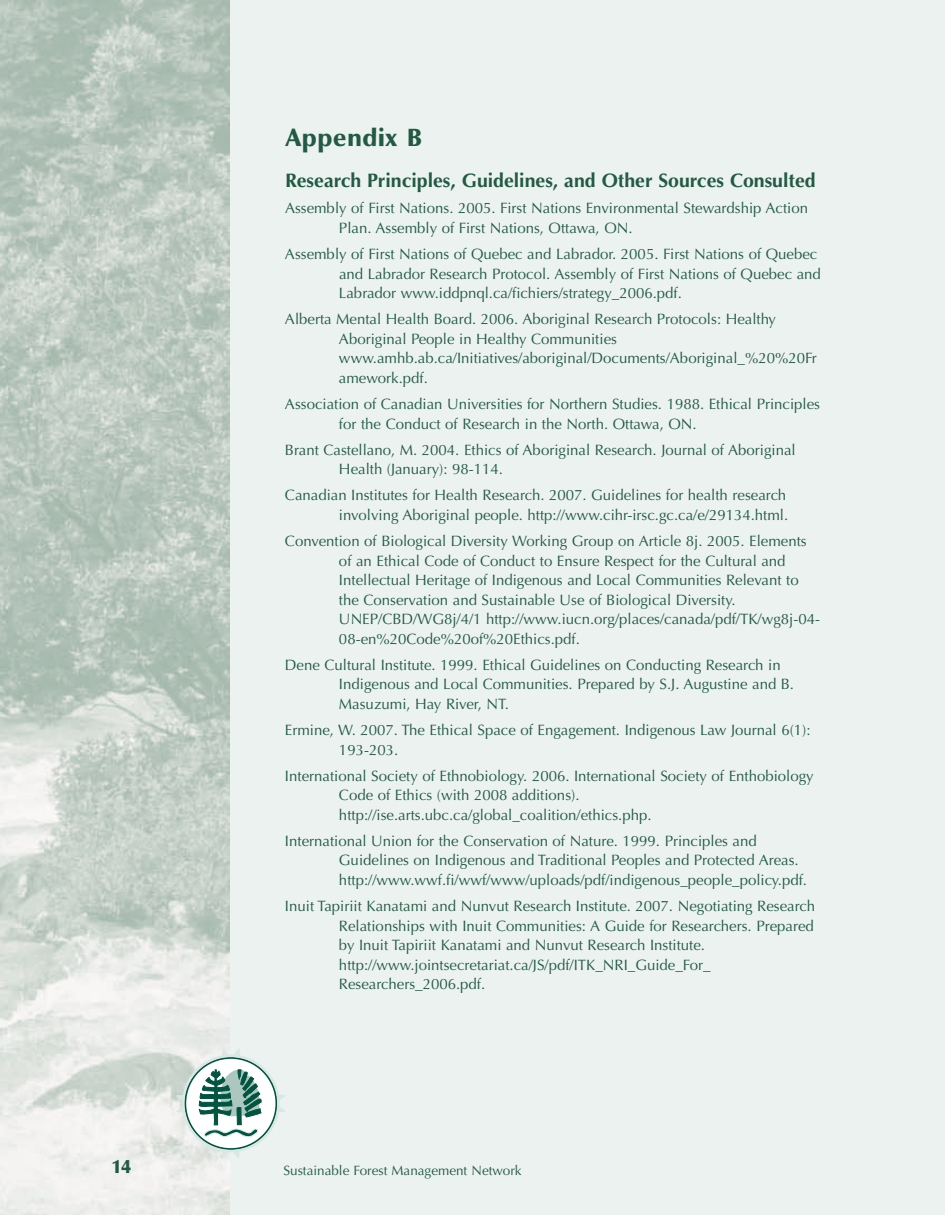
<style>
.page{position:relative;width:945px;height:1215px;background:#ebf2f0}
.page>*{position:absolute;margin:0;border:0;box-sizing:border-box;transform-origin:0 0}
.t1{font:800 25.5px "Optane";color:#225a43}
.t2{font:700 19.5px "Optima";color:#225a43}
.t3{font:800 19.5px "Optane";color:#225a43}
.t4{font:15px/19.5px "Optima";color:#225a43}
.t5{font:13.5px "Optima";color:#225a43}
</style>
<div class="page">
<img style="left:0;top:1px;width:230px;height:1214px">
<div style="left:185px;top:1058px;width:91px;height:91px;background:#fff;border-radius:50%"></div>
<svg style="left:221px;top:1151px;width:19px;height:8px"></svg>
<svg style="left:279px;top:1095px;width:6px;height:17px"></svg>
<svg style="left:175px;top:1095px;width:8px;height:18px"></svg>
<svg style="left:222px;top:1048px;width:18px;height:8px"></svg>
<svg style="left:199px;top:1069px;width:63px;height:68px"></svg>
<div style="left:182px;top:1055px;width:98px;height:97px;border:3px solid #dae8e4;border-radius:50%"></div>
<h2 class="t3" style="left:112px;top:1155px;width:21px">14</h2>
<h1 class="t1" style="left:285px;top:123px;width:139px">Appendix B</h1>
<h2 class="t2" style="left:285px;top:169px;width:532px">Research Principles, Guidelines, and Other Sources Consulted</h2>
<p class="t4" style="left:339px;top:200px;width:471px;text-indent:-54px">Assembly of First Nations. 2005. First Nations Environmental Stewardship Action<br>Plan. Assembly of First Nations, Ottawa, ON.</p>
<p class="t4" style="left:339px;top:246px;width:483px;text-indent:-54px">Assembly of First Nations of Quebec and Labrador. 2005. First Nations of Quebec and Labrador Research Protocol. Assembly of First Nations of Quebec and<br>Labrador www.iddpnql.ca/fichiers/strategy_2006.pdf.</p>
<p class="t4" style="left:339px;top:311px;width:479px;text-indent:-54px">Alberta Mental Health Board. 2006. Aboriginal Research Protocols: Healthy Aboriginal People in Healthy Communities www.amhb.ab.ca/Initiatives/aboriginal/Documents/Aboriginal_%20%20Fr amework.pdf.</p>
<p class="t4" style="left:339px;top:396px;width:483px;text-indent:-54px">Association of Canadian Universities for Northern Studies. 1988. Ethical Principles for the Conduct of Research in the North. Ottawa, ON.</p>
<p class="t4" style="left:339px;top:441px;width:458px;text-indent:-54px">Brant Castellano, M. 2004. Ethics of Aboriginal Research. Journal of Aboriginal<br>Health (January): 98-114.</p>
<p class="t4" style="left:285px;top:487px;width:505px;text-align:right">Canadian Institutes for Health Research. 2007. Guidelines for health research involving Aboriginal people. http://www.cihr-irsc.gc.ca/e/29134.html.</p>
<p class="t4" style="left:339px;top:533px;width:483px;text-indent:-54px">Convention of Biological Diversity Working Group on Article 8j. 2005. Elements of an Ethical Code of Conduct to Ensure Respect for the Cultural and Intellectual Heritage of Indigenous and Local Communities Relevant to the Conservation and Sustainable Use of Biological Diversity.<br>UNEP/CBD/WG8j/4/1 http://www.iucn.org/places/canada/pdf/TK/wg8j-04- 08-en%20Code%20of%20Ethics.pdf.</p>
<p class="t4" style="left:339px;top:656px;width:456px;text-indent:-54px">Dene Cultural Institute. 1999. Ethical Guidelines on Conducting Research in<br>Indigenous and Local Communities. Prepared by S.J. Augustine and B.<br>Masuzumi, Hay River, NT.</p>
<p class="t4" style="left:339px;top:722px;width:473px;text-indent:-54px">Ermine, W. 2007. The Ethical Space of Engagement. Indigenous Law Journal 6(1):<br>193-203.</p>
<p class="t4" style="left:339px;top:767px;width:476px;text-indent:-54px">International Society of Ethnobiology. 2006. International Society of Enthobiology<br>Code of Ethics (with 2008 additions). http://ise.arts.ubc.ca/global_coalition/ethics.php.</p>
<p class="t4" style="left:339px;top:833px;width:470px;text-indent:-54px">International Union for the Conservation of Nature. 1999. Principles and<br>Guidelines on Indigenous and Traditional Peoples and Protected Areas. http://www.wwf.fi/wwf/www/uploads/pdf/indigenous_people_policy.pdf.</p>
<p class="t4" style="left:339px;top:898px;width:478px;text-indent:-54px">Inuit Tapiriit Kanatami and Nunvut Research Institute. 2007. Negotiating Research Relationships with Inuit Communities: A Guide for Researchers. Prepared by Inuit Tapiriit Kanatami and Nunvut Research Institute. http://www.jointsecretariat.ca/JS/pdf/ITK_NRI_Guide_For_ Researchers_2006.pdf.</p>
<p class="t5" style="left:283px;top:1164px;width:240px">Sustainable Forest Management Network</p>
</div>
